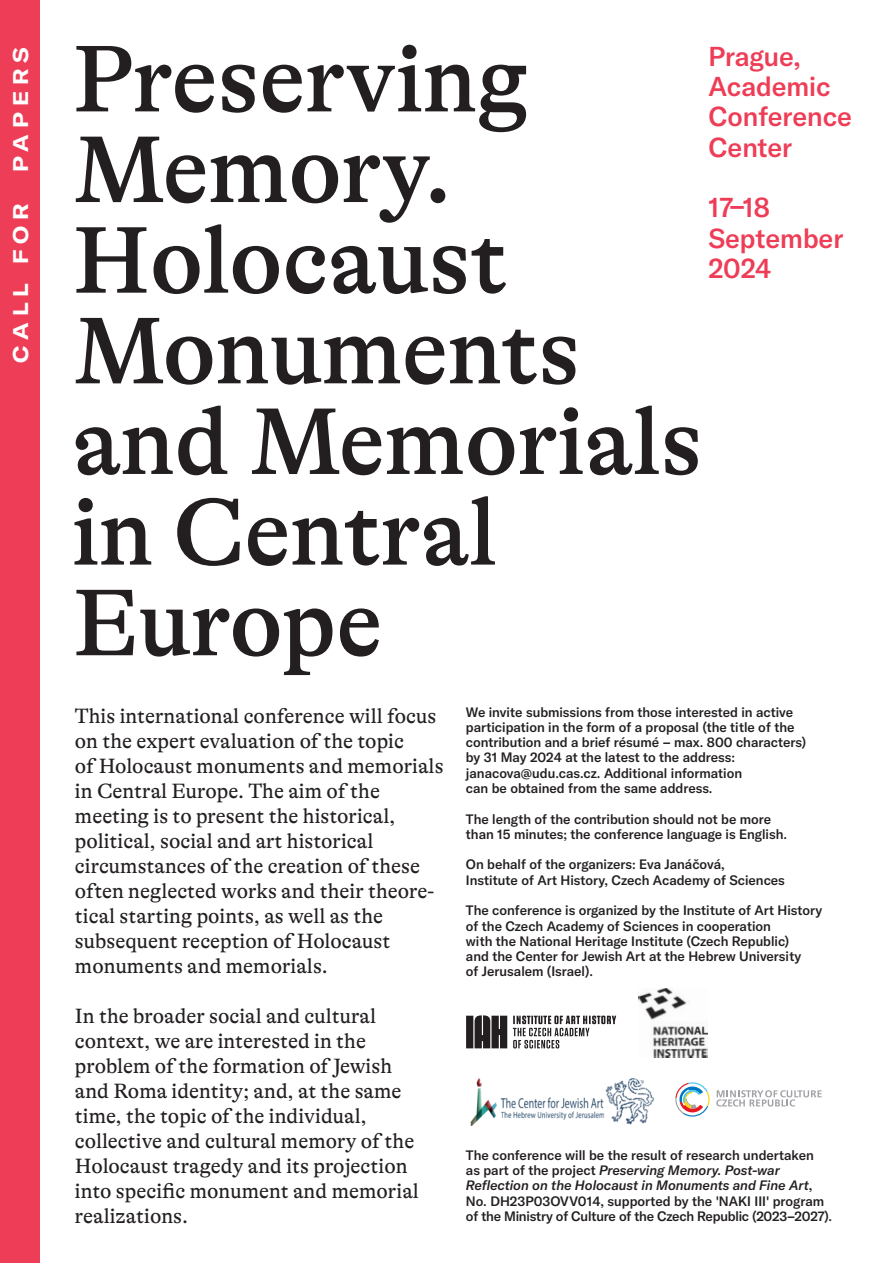
<style>
.page{position:relative;width:893px;height:1263px;background:#fff}
.page>*{position:absolute;margin:0;border:0;box-sizing:border-box;transform-origin:0 0}
.t1{font:500 96.15px/90.6px "GT Alpina";color:#231f20}
.t2{font:500 27px/30.3px "GT America LCG";color:#ee3d56}
.t3{font:21px/25px "GT Alpina";color:#231f20}
.t4{font:700 expanded 21px "GT America LCG";letter-spacing:.29em;color:#fff}
.t5{font:500 13.5px/15.3px "GT America LCG";color:#231f20}
.s1{font-style:italic}
</style>
<div class="page">
<div style="left:0;top:0;width:40px;height:1263px;background:#ee3d56"></div>
<img style="left:639px;top:988px;width:69px;height:70px">
<img style="left:470px;top:1078px;width:184px;height:48px">
<svg style="left:466px;top:1015px;width:41px;height:33px"></svg>
<svg style="left:513px;top:1015px;width:103px;height:33px"></svg>
<svg style="left:716px;top:1090px;width:106px;height:16px"></svg>
<svg style="left:675px;top:1082px;width:34px;height:34px"></svg>
<p class="t1" style="left:73px;top:42px;width:458px">Preserving<br>Memory.</p>
<p class="t1" style="left:73px;top:223px;width:508px">Holocaust<br>Monuments</p>
<p class="t1" style="left:72px;top:404px;width:631px">and Memorials</p>
<p class="t1" style="left:72px;top:495px;width:426px">in Central<br>Europe</p>
<p class="t4" style="left:9px;top:172px;width:126px;rotate:-90deg">PAPERS</p>
<p class="t2" style="left:708px;top:44px;width:145px">Prague,<br>Academic<br>Conference<br>Center</p>
<p class="t2" style="left:708px;top:195px;width:63px">17–18</p>
<p class="t2" style="left:708px;top:226px;width:136px">September</p>
<p class="t2" style="left:708px;top:256px;width:64px">2024</p>
<p class="t4" style="left:9px;top:363px;width:161px;rotate:-90deg">CALL FOR</p>
<p class="t3" style="left:75px;top:705px;width:370px">This international conference will focus on the expert evaluation of the topic<br>of Holocaust monuments and memorials in Central Europe. The aim of the meeting is to present the historical, political, social and art historical circumstances of the creation of these often neglected works and their theore&shy;tical starting points, as well as the subsequent reception of Holocaust monuments and memorials.</p>
<p class="t3" style="left:75px;top:1005px;width:345px">In the broader social and cultural context, we are interested in the problem of the formation of Jewish and Roma identity; and, at the same time, the topic of the individual, collective and cultural memory of the Holocaust tragedy and its projection into specific monument and memorial realizations.</p>
<p class="t5" style="left:466px;top:705px;width:342px">We invite submissions from those interested in active participation in the form of a proposal (the title of the contribution and a brief résumé – max. 800 characters) by 31 May 2024 at the latest to the address: janacova@udu.cas.cz. Additional information<br>can be obtained from the same address.</p>
<p class="t5" style="left:466px;top:812px;width:323px">The length of the contribution should not be more than 15 minutes; the conference language is English.</p>
<p class="t5" style="left:466px;top:858px;width:321px">On behalf of the organizers: Eva Janáčová,<br>Institute of Art History, Czech Academy of Sciences</p>
<p class="t5" style="left:466px;top:904px;width:358px">The conference is organized by the Institute of Art History of the Czech Academy of Sciences in cooperation<br>with the National Heritage Institute (Czech Republic)<br>and the Center for Jewish Art at the Hebrew University<br>of Jerusalem (Israel).</p>
<p class="t5" style="left:466px;top:1149px;width:368px">The conference will be the result of research undertaken<br>as part of the project <span class="s1">Preserving Memory. Post-war Reflection on the Holocaust in Monuments and Fine Art</span>, No. DH23P03OVV014, supported by the 'NAKI III' program of the Ministry of Culture of the Czech Republic (2023–2027).</p>
</div>
